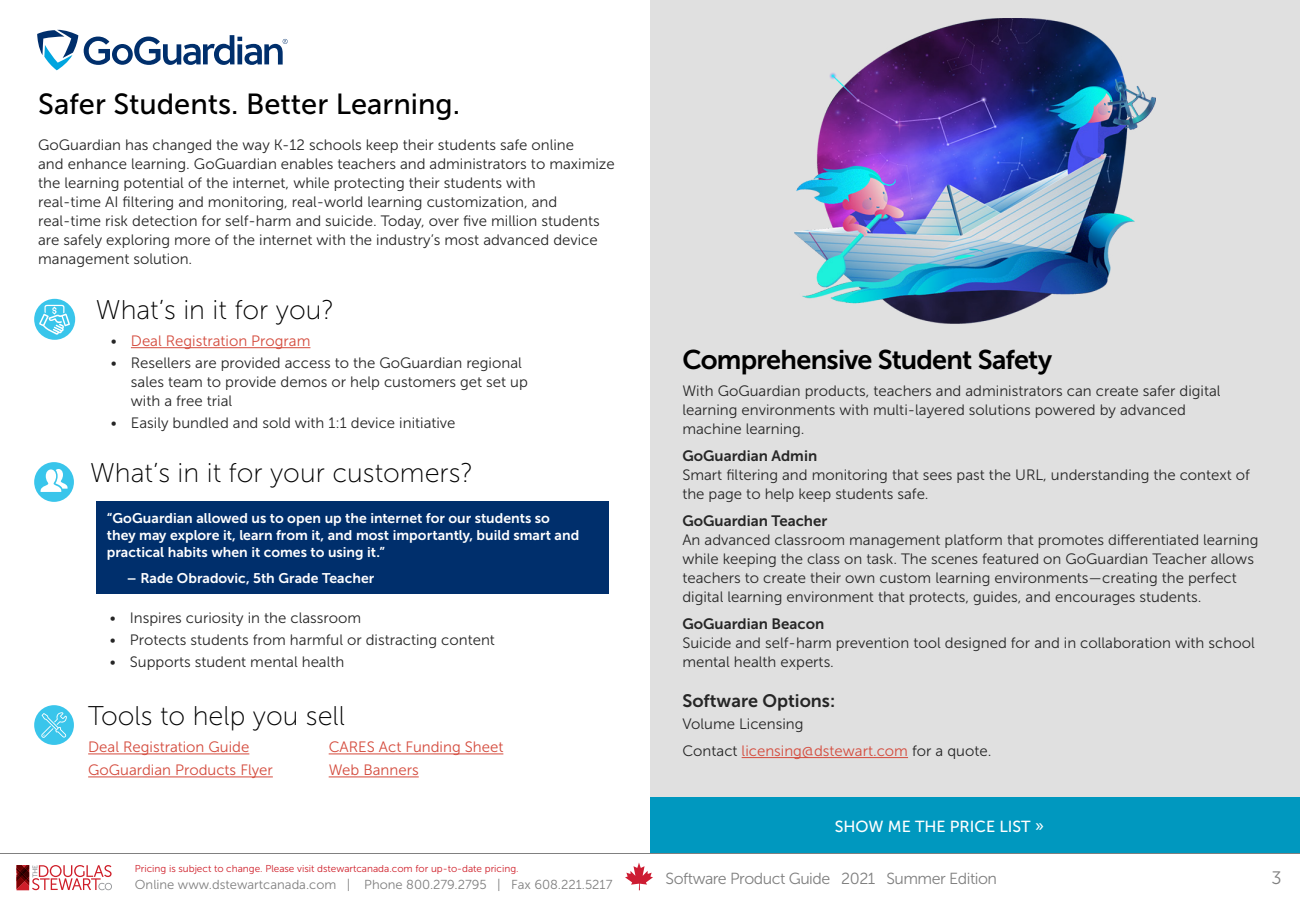
<style>
.page{position:relative;width:1300px;height:900px;background:#fff}
.page>*{position:absolute;margin:0;border:0;box-sizing:border-box;transform-origin:0 0}
.t1{font:29px "Museo Sans 500";color:#000}
.t2{font:27px "Museo Sans 100";color:#000}
.t3{font:27px "Museo Sans 700";letter-spacing:-.025em;color:#000}
.t4{font:18px "Museo Sans 700";color:#262626}
.t5{font:18px "Museo Sans 300";color:#808080}
.t6{font:16px "Museo Sans 300";letter-spacing:-.03em;color:#808080}
.t7{font:16px "Museo Sans 500";color:#fff}
.t8{font:15px/19px "Museo Sans 300";color:#262626}
.t9{font:15px/23px "Museo Sans 300";color:#d44a3c}
.t10{font:15px "Museo Sans 700";color:#262626}
.t11{font:14px/16.8px "Museo Sans 700";color:#fff}
.t12{font:13px "Museo Sans 300";color:#808080}
.t13{font:10px "Museo Sans 300";color:#cf1e29}
.s1{color:#262626}
.s2{color:#d44a3c}
</style>
<div class="page">
<div style="left:650px;top:0;width:650px;height:856px;background:#e0e0e0"></div>
<hr style="left:131px;top:347px;width:179px;height:1px;background:#d44a3c">
<hr style="left:742px;top:757px;width:166px;height:1px;background:#d44a3c">
<svg style="left:34px;top:462px;width:40px;height:40px"></svg>
<div style="left:650px;top:798px;width:650px;height:55px;background:#0098bf"></div>
<svg style="left:37px;top:30px;width:41px;height:40px"></svg>
<svg style="left:84px;top:35px;width:204px;height:30px"></svg>
<svg style="left:34px;top:299px;width:41px;height:41px"></svg>
<img style="left:795px;top:18px;width:360px;height:306px">
<div style="left:96px;top:502px;width:513px;height:92px;background:#002f6c"></div>
<div style="left:34px;top:705px;width:40px;height:40px;background:#39c5eb;border-radius:50%"></div>
<svg style="left:41px;top:712px;width:26px;height:26px"></svg>
<hr style="left:88px;top:754px;width:161px;height:1px;background:#d44a3c">
<hr style="left:88px;top:777px;width:185px;height:1px;background:#d44a3c">
<hr style="left:329px;top:754px;width:174px;height:1px;background:#d44a3c">
<hr style="left:329px;top:777px;width:90px;height:1px;background:#d44a3c">
<svg style="left:0;top:853px;width:1300px;height:38px"></svg>
<svg style="left:17px;top:865px;width:95px;height:25px"></svg>
<svg style="left:625px;top:863px;width:28px;height:27px"></svg>
<h1 class="t1" style="left:38px;top:89px;width:423px">Safer Students. Better Learning.</h1>
<p class="t8" style="left:38px;top:135px;width:578px">GoGuardian has changed the way K-12 schools keep their students safe online<br>and enhance learning. GoGuardian enables teachers and administrators to maximize the learning potential of the internet, while protecting their students with<br>real-time AI filtering and monitoring, real-world learning customization, and real-time risk detection for self-harm and suicide. Today, over five million students are safely exploring more of the internet with the industry’s most advanced device management solution.</p>
<h2 class="t2" style="left:96px;top:296px;width:240px">What’s in it for you?</h2>
<p class="t9" style="left:111px;top:330px;width:201px"><span class="s1">•</span> Deal Registration Program</p>
<p class="t8" style="left:131px;top:354px;width:398px;text-indent:-20px">• Resellers are provided access to the GoGuardian regional sales team to provide demos or help customers get set up with a free trial</p>
<p class="t8" style="left:111px;top:414px;width:346px">• Easily bundled and sold with 1:1 device initiative</p>
<h2 class="t2" style="left:90px;top:459px;width:384px">What’s in it for your customers?</h2>
<p class="t11" style="left:107px;top:510px;width:474px">“GoGuardian allowed us to open up the internet for our students so they may explore it, learn from it, and most importantly, build smart and practical habits when it comes to using it.”</p>
<p class="t11" style="left:127px;top:570px;width:249px">– Rade Obradovic, 5th Grade Teacher</p>
<p class="t8" style="left:110px;top:609px;width:253px">• Inspires curiosity in the classroom</p>
<p class="t8" style="left:110px;top:631px;width:387px">• Protects students from harmful or distracting content</p>
<p class="t8" style="left:110px;top:653px;width:236px">• Supports student mental health</p>
<h2 class="t2" style="left:88px;top:702px;width:258px">Tools to help you sell</h2>
<p class="t9" style="left:88px;top:736px;width:186px">Deal Registration Guide<br>GoGuardian Products Flyer</p>
<p class="t9" style="left:329px;top:736px;width:176px">CARES Act Funding Sheet<br>Web Banners</p>
<p class="t13" style="left:135px;top:864px;width:385px">Pricing is subject to change. Please visit dstewartcanada.com for up-to-date pricing.</p>
<p class="t12" style="left:135px;top:878px;width:479px">Online www.dstewartcanada.com | Phone 800.279.2795 | Fax 608.221.5217</p>
<h2 class="t3" style="left:682px;top:344px;width:371px">Comprehensive Student Safety</h2>
<p class="t8" style="left:682px;top:381px;width:540px">With GoGuardian products, teachers and administrators can create safer digital learning environments with multi-layered solutions powered by advanced machine learning.</p>
<p class="t10" style="left:682px;top:447px;width:136px">GoGuardian Admin</p>
<p class="t8" style="left:682px;top:465px;width:569px">Smart filtering and monitoring that sees past the URL, understanding the context of the page to help keep students safe.</p>
<p class="t10" style="left:682px;top:512px;width:146px">GoGuardian Teacher</p>
<p class="t8" style="left:682px;top:530px;width:578px">An advanced classroom management platform that promotes differentiated learning while keeping the class on task. The scenes featured on GoGuardian Teacher allows teachers to create their own custom learning environments—creating the perfect digital learning environment that protects, guides, and encourages students.</p>
<p class="t10" style="left:682px;top:615px;width:143px">GoGuardian Beacon</p>
<p class="t8" style="left:682px;top:633px;width:574px">Suicide and self-harm prevention tool designed for and in collaboration with school mental health experts.</p>
<p class="t4" style="left:682px;top:691px;width:154px">Software Options:</p>
<p class="t8" style="left:682px;top:711px;width:311px;line-height:27px">Volume Licensing<br>Contact <span class="s2">licensing@dstewart.com</span> for a quote.</p>
<p class="t7" style="left:835px;top:818px;width:211px">SHOW ME THE PRICE LIST »</p>
<p class="t6" style="left:666px;top:870px;width:333px">Software Product Guide 2021 Summer Edition</p>
<p class="t5" style="left:1272px;top:868px;width:12px">3</p>
</div>
